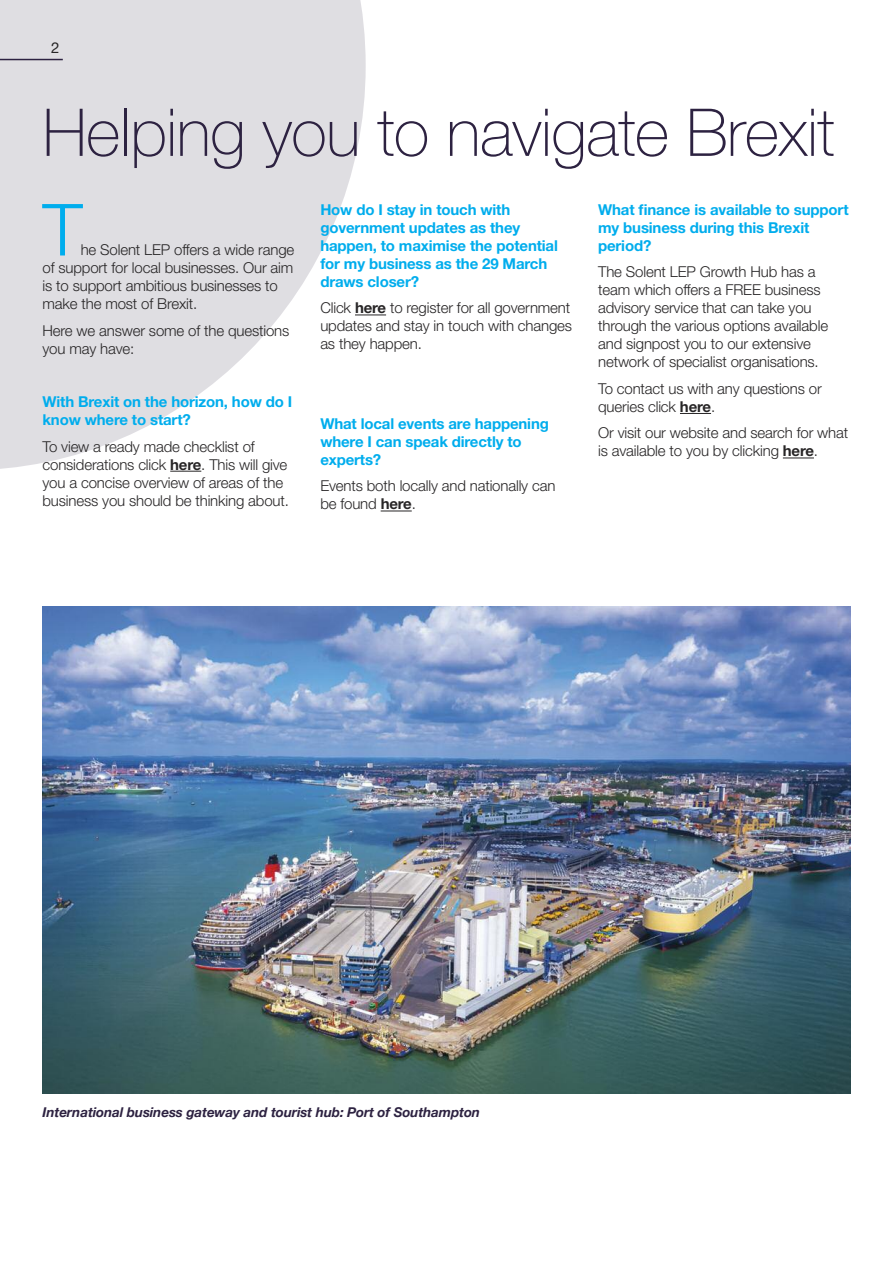
<style>
.page{position:relative;width:893px;height:1263px;background:#fff}
.page>*{position:absolute;margin:0;border:0;box-sizing:border-box;transform-origin:0 0}
.t1{font:300 72px "Helvetica Neue LT Std";color:#00aded}
.t2{font:100 66px "Helvetica Neue LT Std";letter-spacing:-.01em;color:#2d2241}
.t3{font:300 15px/18px "Helvetica Neue LT Std";letter-spacing:-.01em;color:#272526}
.t4{font:700 15px/18px "Helvetica Neue LT Std";letter-spacing:-.01em;color:#00aded}
.t5{font:15px "Helvetica Neue LT Std";color:#272526}
.t6{font:italic 700 13.5px "Helvetica Neue";letter-spacing:-.01em;color:#2d2241}
.s1{font-weight:700}
</style>
<div class="page">
<svg style="left:0;top:0;width:366px;height:469px;fill:#dfdee2"></svg>
<hr style="left:0;top:59px;width:63px;height:1px;background:#2d2241">
<hr style="left:170px;top:471px;width:31px;height:1px;background:#272526">
<hr style="left:355px;top:315px;width:31px;height:1px;background:#272526">
<hr style="left:381px;top:511px;width:31px;height:1px;background:#272526">
<hr style="left:680px;top:413px;width:31px;height:1px;background:#272526">
<hr style="left:783px;top:458px;width:31px;height:1px;background:#272526">
<img style="left:43px;top:606px;width:807px;height:488px">
<p class="t5" style="left:51px;top:43px;width:10px">2</p>
<h2 class="t2" style="left:43px;top:109px;width:793px">Helping you to navigate Brexit</h2>
<h1 class="t1" style="left:43px;top:204px;width:42px">T</h1>
<p class="t4" style="left:320px;top:202px;width:239px">How do I stay in touch with government updates as they happen, to maximise the potential for my business as the 29 March draws closer?</p>
<p class="t3" style="left:320px;top:300px;width:253px">Click <span class="s1">here</span> to register for all government updates and stay in touch with changes as they happen.</p>
<p class="t4" style="left:598px;top:202px;width:252px">What finance is available to support my business during this Brexit period?</p>
<p class="t3" style="left:598px;top:264px;width:231px">The Solent LEP Growth Hub has a team which offers a FREE business advisory service that can take you through the various options available and signpost you to our extensive network of specialist organisations.</p>
<p class="t3" style="left:598px;top:381px;width:225px">To contact us with any questions or queries click <span class="s1">here</span>.</p>
<p class="t3" style="left:598px;top:425px;width:252px">Or visit our website and search for what is available to you by clicking <span class="s1">here</span>.</p>
<p class="t3" style="left:43px;top:243px;width:253px;text-indent:38px">he Solent LEP offers a wide range of support for local businesses. Our aim is to support ambitious businesses to make the most of Brexit.</p>
<p class="t3" style="left:43px;top:323px;width:248px">Here we answer some of the questions you may have:</p>
<p class="t4" style="left:43px;top:394px;width:251px">With Brexit on the horizon, how do I know where to start?</p>
<p class="t3" style="left:43px;top:439px;width:248px">To view a ready made checklist of considerations click <span class="s1">here</span>. This will give you a concise overview of areas of the business you should be thinking about.</p>
<p class="t4" style="left:320px;top:416px;width:230px">What local events are happening where I can speak directly to experts?</p>
<p class="t3" style="left:320px;top:478px;width:237px">Events both locally and nationally can be found <span class="s1">here</span>.</p>
<p class="t6" style="left:43px;top:1104px;width:439px">International business gateway and tourist hub: Port of Southampton</p>
</div>
